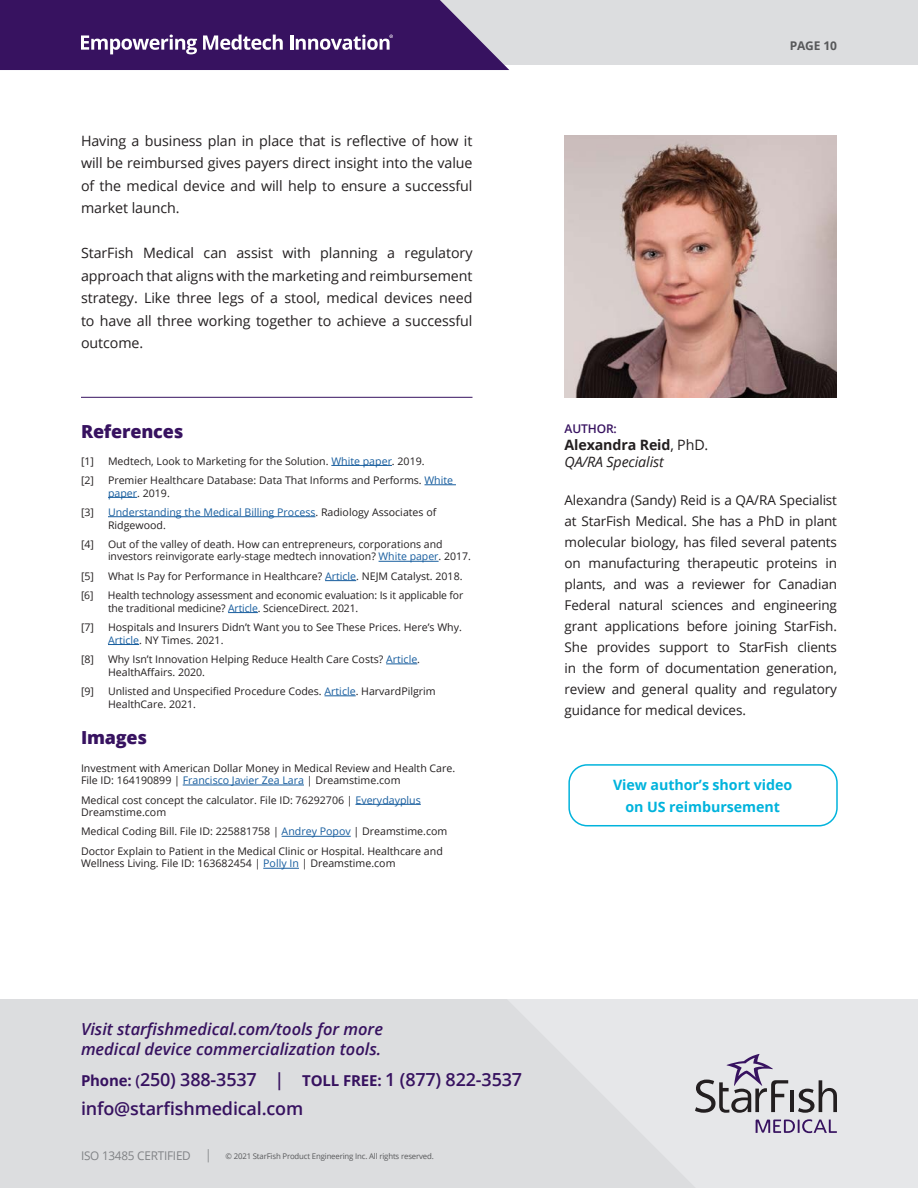
<style>
.page{position:relative;width:918px;height:1188px;background:#fff}
.page>*{position:absolute;margin:0;border:0;box-sizing:border-box;transform-origin:0 0}
.t1{font:600 18px/28.5px "Open Sans";letter-spacing:-.01em;color:#371260}
.t2{font:800 18px "Open Sans";letter-spacing:-.01em;color:#371260}
.t3{font:italic 600 16.5px/19.8px "Open Sans";color:#371260}
.Body_Copy_Main{font:14.25px/22.5px "Open Sans";letter-spacing:-.005em;color:#231f20;text-align:justify}
.Body_Copy_Main-2{font:700 14.25px/22.5px "Open Sans";letter-spacing:-.005em;color:#00b3dc;text-align:center}
.Body_Copy_Main-3{font:italic 14.25px/17.1px "Open Sans";letter-spacing:-.01em;color:#231f20}
.Body_Copy_Main-4{font:13.5px/21px "Open Sans";letter-spacing:-.01em;color:#231f20;text-align:justify}
.t4{font:12px "Open Sans";letter-spacing:-.02em;color:#808285}
.Body_Copy_Main-5{font:600 12px "Open Sans";letter-spacing:-.01em;color:#371260}
.t5{font:700 12px "Open Sans";letter-spacing:-.01em;color:#57585a}
.Body_Copy_Main-6{font:10.5px/12.6px "Open Sans";color:#231f20}
.Body_Copy_Main-7{font:10.5px/12.6px "Open Sans";color:#175d9e}
.t6{font:7.8px "Open Sans";letter-spacing:-.02em;color:#57585a}
.s1{color:#175d9e}
.s2{color:#231f20}
.s3{font-weight:700;font-style:normal}
.s4{font-style:normal}
.s5{font-weight:700;font-size:15px}
.s6{font-size:15px}
</style>
<div class="page">
<div style="left:0;top:0;width:918px;height:65px;background:#dcdddf"></div>
<svg style="left:0;top:0;width:509px;height:70px;background:#4d2d71"></svg>
<div style="left:0;top:990px;width:732px;height:198px;background:#dcdddf"></div>
<div style="left:732px;top:999px;width:186px;height:189px;background:#e6e7e9"></div>
<div style="left:0;top:582px;width:918px;height:417px;background:#fff"></div>
<hr style="left:790px;top:1090px;width:3px;height:22px;background:#231f20">
<svg style="left:798px;top:1080px;width:39px;height:33px"></svg>
<svg style="left:695px;top:1054px;width:93px;height:59px"></svg>
<svg style="left:756px;top:1119px;width:81px;height:14px"></svg>
<svg style="left:208px;top:1149px;width:1px;height:13px"></svg>
<img style="left:565px;top:135px;width:272px;height:263px">
<hr style="left:331px;top:465px;width:61px;height:1px;background:#175d9e">
<hr style="left:425px;top:485px;width:31px;height:1px;background:#175d9e">
<svg style="left:108px;top:497px;width:29px;height:1px"></svg>
<hr style="left:108px;top:516px;width:207px;height:1px;background:#175d9e">
<hr style="left:379px;top:561px;width:60px;height:1px;background:#175d9e">
<hr style="left:325px;top:580px;width:31px;height:1px;background:#175d9e">
<hr style="left:228px;top:612px;width:30px;height:1px;background:#175d9e">
<hr style="left:108px;top:644px;width:31px;height:1px;background:#175d9e">
<hr style="left:386px;top:664px;width:31px;height:1px;background:#175d9e">
<hr style="left:325px;top:696px;width:31px;height:1px;background:#175d9e">
<hr style="left:81px;top:397px;width:391px;height:1px;background:#371260">
<div style="left:568px;top:764px;width:270px;height:62px;border:2px solid #00b3dc;border-radius:18px"></div>
<hr style="left:183px;top:785px;width:121px;height:1px;background:#175d9e">
<hr style="left:356px;top:804px;width:65px;height:1px;background:#175d9e">
<hr style="left:282px;top:836px;width:69px;height:1px;background:#175d9e">
<hr style="left:263px;top:868px;width:36px;height:1px;background:#175d9e">
<p class="Body_Copy_Main" style="left:81px;top:129px;width:393px">Having a business plan in place that is reflective of how it will be reimbursed gives payers direct insight into the value of the medical device and will help to ensure a successful market launch.</p>
<p class="Body_Copy_Main" style="left:81px;top:242px;width:393px">StarFish Medical can assist with planning a regulatory approach that aligns with the marketing and reimbursement strategy. Like three legs of a stool, medical devices need to have all three working together to achieve a successful outcome.</p>
<h2 class="t2" style="left:81px;top:418px;width:104px">References</h2>
<p class="Body_Copy_Main-6" style="left:81px;top:454px;width:15px">[1]</p>
<p class="Body_Copy_Main-6" style="left:108px;top:454px;width:318px">Medtech, Look to Marketing for the Solution. <span class="s1">White paper</span>. 2019.</p>
<p class="Body_Copy_Main-6" style="left:81px;top:474px;width:15px">[2]</p>
<p class="Body_Copy_Main-6" style="left:108px;top:474px;width:347px">Premier Healthcare Database: Data That Informs and Performs. <span class="s1">White paper</span>. 2019.</p>
<p class="Body_Copy_Main-6" style="left:81px;top:506px;width:15px">[3]</p>
<p class="Body_Copy_Main-7" style="left:108px;top:506px;width:330px">Understanding the Medical Billing Process<span class="s2">. Radiology Associates of<br>Ridgewood.</span></p>
<p class="Body_Copy_Main-6" style="left:81px;top:538px;width:15px">[4]</p>
<p class="Body_Copy_Main-6" style="left:108px;top:538px;width:364px">Out of the valley of death. How can entrepreneurs, corporations and investors reinvigorate early-stage medtech innovation? <span class="s1">White paper</span>. 2017.</p>
<p class="Body_Copy_Main-6" style="left:81px;top:569px;width:15px">[5]</p>
<p class="Body_Copy_Main-6" style="left:108px;top:569px;width:356px">What Is Pay for Performance in Healthcare? <span class="s1">Article</span>. NEJM Catalyst. 2018.</p>
<p class="Body_Copy_Main-6" style="left:81px;top:589px;width:14px">[6]</p>
<p class="Body_Copy_Main-6" style="left:108px;top:589px;width:357px">Health technology assessment and economic evaluation: Is it applicable for the traditional medicine? <span class="s1">Article</span>. ScienceDirect. 2021.</p>
<p class="Body_Copy_Main-6" style="left:81px;top:621px;width:15px">[7]</p>
<p class="Body_Copy_Main-6" style="left:108px;top:621px;width:355px">Hospitals and Insurers Didn’t Want you to See These Prices. Here’s Why.<br><span class="s1">Article</span>. NY Times. 2021.</p>
<p class="Body_Copy_Main-6" style="left:81px;top:653px;width:15px">[8]</p>
<p class="Body_Copy_Main-6" style="left:108px;top:653px;width:314px">Why Isn’t Innovation Helping Reduce Health Care Costs? <span class="s1">Article</span>.<br>HealthAffairs. 2020.</p>
<p class="Body_Copy_Main-6" style="left:81px;top:685px;width:15px">[9]</p>
<p class="Body_Copy_Main-6" style="left:108px;top:685px;width:329px">Unlisted and Unspecified Procedure Codes. <span class="s1">Article</span>. HarvardPilgrim<br>HealthCare. 2021.</p>
<h2 class="t2" style="left:81px;top:723px;width:68px">Images</h2>
<p class="Body_Copy_Main-6" style="left:81px;top:761px;width:376px">Investment with American Dollar Money in Medical Review and Health Care.<br>File ID: 164190899 | <span class="s1">Francisco Javier Zea Lara</span> | Dreamstime.com</p>
<p class="Body_Copy_Main-6" style="left:81px;top:793px;width:341px">Medical cost concept the calculator. File ID: 76292706 | <span class="s1">Everydayplus<br></span>Dreamstime.com</p>
<p class="Body_Copy_Main-6" style="left:81px;top:825px;width:368px">Medical Coding Bill. File ID: 225881758 | <span class="s1">Andrey Popov</span> | Dreamstime.com</p>
<p class="Body_Copy_Main-6" style="left:81px;top:844px;width:363px">Doctor Explain to Patient in the Medical Clinic or Hospital. Healthcare and<br>Wellness Living. File ID: 163682454 | <span class="s1">Polly In</span> | Dreamstime.com</p>
<p class="t5" style="left:790px;top:38px;width:49px">PAGE 10</p>
<p class="Body_Copy_Main-5" style="left:565px;top:421px;width:54px">AUTHOR:</p>
<p class="Body_Copy_Main-3" style="left:565px;top:436px;width:145px"><span class="s3">Alexandra Reid</span><span class="s4">, PhD.<br></span>QA/RA Specialist</p>
<p class="Body_Copy_Main-4" style="left:565px;top:490px;width:274px">Alexandra (Sandy) Reid is a QA/RA Specialist at StarFish Medical. She has a PhD in plant molecular biology, has filed several patents on manufacturing therapeutic proteins in plants, and was a reviewer for Canadian Federal natural sciences and engineering grant applications before joining StarFish.<br>She provides support to StarFish clients in the form of documentation generation, review and general quality and regulatory guidance for medical devices.</p>
<p class="Body_Copy_Main-2" style="left:613px;top:773px;width:181px">View author’s short video on US reimbursement</p>
<p class="t3" style="left:81px;top:1019px;width:304px">Visit starfishmedical.com/tools for more medical device commercialization tools.</p>
<p class="t1" style="left:81px;top:1065px;width:443px"><span class="s5">Phone:</span> <span class="s6">(</span>250) 388-3537 | <span class="s5">TOLL FREE:</span> 1 (877) 822-3537 info@starfishmedical.com</p>
<p class="t4" style="left:81px;top:1148px;width:111px">ISO 13485 CERTIFIED</p>
<p class="t6" style="left:226px;top:1151px;width:210px">© 2021 StarFish Product Engineering Inc. All rights reserved.</p>
</div>
